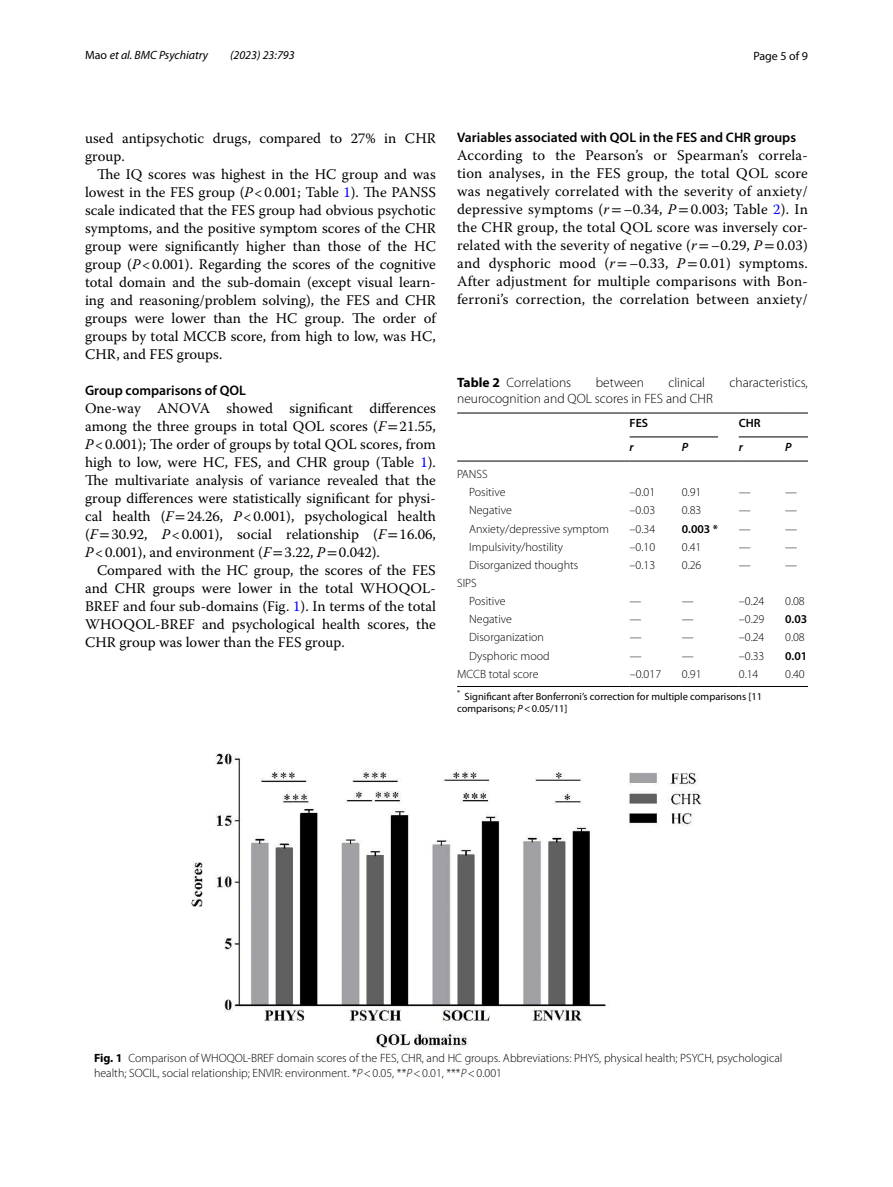
<style>
.page{position:relative;width:893px;height:1187px;background:#fff}
.page>*{position:absolute;margin:0;border:0;box-sizing:border-box;transform-origin:0 0}
.t1{font:14.7px/18px "Warnock Pro";color:#000;text-align:justify}
.t2{font:600 13.8px "Myriad Pro";color:#000}
.t3{font:300 13.5px "Myriad Pro";color:#000}
.t4{font:300 12px/18.1px "Myriad Pro";color:#000}
.t5{font:italic 12px "Myriad Pro";color:#000}
.t6{font:600 12px "Myriad Pro";color:#000}
.t7{font:12px "Myriad Pro";color:#000}
.t8{font:italic 600 12px "Myriad Pro";color:#000}
.t9{font:10.5px/12.8px "Myriad Pro";color:#000}
.s1{font-style:normal}
.s2{font-style:italic}
.s3{color:#00f}
.s4{font-family:"STIX"}
.s5{font-weight:700}
</style>
<div class="page">
<img style="left:191px;top:753px;width:511px;height:294px">
<hr style="left:457px;top:413px;width:173px;height:1px;background:#000">
<hr style="left:457px;top:461px;width:173px;height:1px;background:#000">
<hr style="left:630px;top:413px;width:52px;height:1px;background:#000">
<hr style="left:682px;top:413px;width:57px;height:1px;background:#000">
<hr style="left:739px;top:413px;width:46px;height:1px;background:#000">
<svg style="left:785px;top:413px;width:23px;height:1px"></svg>
<hr style="left:630px;top:461px;width:52px;height:1px;background:#000">
<hr style="left:682px;top:461px;width:57px;height:1px;background:#000">
<hr style="left:739px;top:461px;width:46px;height:1px;background:#000">
<svg style="left:785px;top:461px;width:23px;height:1px"></svg>
<hr style="left:457px;top:686px;width:173px;height:1px;background:#000">
<hr style="left:630px;top:686px;width:52px;height:1px;background:#000">
<hr style="left:682px;top:686px;width:57px;height:1px;background:#000">
<hr style="left:739px;top:686px;width:46px;height:1px;background:#000">
<svg style="left:785px;top:686px;width:23px;height:1px"></svg>
<hr style="left:630px;top:436px;width:88px;height:1px;background:#000">
<hr style="left:739px;top:436px;width:69px;height:1px;background:#000">
<p class="t5" style="left:85px;top:48px;width:125px"><span class="s1">Mao</span> et al. BMC Psychiatry</p>
<p class="t5" style="left:230px;top:48px;width:66px">(2023) 23:793</p>
<p class="t7" style="left:753px;top:48px;width:56px">Page 5 of 9</p>
<p class="t1" style="left:85px;top:128px;width:352px">used antipsychotic drugs, compared to 27% in CHR group.</p>
<p class="t1" style="left:85px;top:164px;width:352px;text-indent:12px">The IQ scores was highest in the HC group and was lowest in the FES group (<span class="s2">P</span>&lt;0.001; Table <span class="s3">1</span>). The PANSS scale indicated that the FES group had obvious psychotic symptoms, and the positive symptom scores of the CHR group were significantly higher than those of the HC group (<span class="s2">P</span>&lt;0.001). Regarding the scores of the cognitive total domain and the sub-domain (except visual learn&shy;ing and reasoning/problem solving), the FES and CHR groups were lower than the HC group. The order of groups by total MCCB score, from high to low, was HC, CHR, and FES groups.</p>
<p class="t2" style="left:85px;top:381px;width:162px">Group comparisons of QOL</p>
<p class="t1" style="left:85px;top:398px;width:352px">One-way ANOVA showed significant differences among the three groups in total QOL scores (<span class="s2">F</span><span class="s4">=</span>21.55, <span class="s2">P</span>&lt;0.001); The order of groups by total QOL scores, from high to low, were HC, FES, and CHR group (Table <span class="s3">1</span>).<br>The multivariate analysis of variance revealed that the group differences were statistically significant for physi&shy;cal health (<span class="s2">F</span><span class="s4">=</span>24.26, <span class="s2">P</span>&lt;0.001), psychological health (<span class="s2">F</span><span class="s4">=</span>30.92, <span class="s2">P</span>&lt;0.001), social relationship (<span class="s2">F</span><span class="s4">=</span>16.06, <span class="s2">P</span>&lt;0.001), and environment (<span class="s2">F</span><span class="s4">=</span>3.22, <span class="s2">P</span><span class="s4">=</span>0.042).</p>
<p class="t1" style="left:85px;top:560px;width:352px;text-indent:12px">Compared with the HC group, the scores of the FES and CHR groups were lower in the total WHOQOL-BREF and four sub-domains (Fig. <span class="s3">1</span>). In terms of the total WHOQOL-BREF and psychological health scores, the CHR group was lower than the FES group.</p>
<p class="t2" style="left:457px;top:129px;width:340px">Variables associated with QOL in the FES and CHR groups</p>
<p class="t1" style="left:457px;top:146px;width:352px">According to the Pearson’s or Spearman’s correla&shy;tion analyses, in the FES group, the total QOL score was negatively correlated with the severity of anxiety/ depressive symptoms (<span class="s2">r</span><span class="s4">=</span>–0.34, <span class="s2">P</span><span class="s4">=</span>0.003; Table <span class="s3">2</span>). In the CHR group, the total QOL score was inversely cor&shy;related with the severity of negative (<span class="s2">r</span><span class="s4">=</span>–0.29, <span class="s2">P</span><span class="s4">=</span>0.03) and dysphoric mood (<span class="s2">r</span><span class="s4">=</span>–0.33, <span class="s2">P</span><span class="s4">=</span>0.01) symptoms.<br>After adjustment for multiple comparisons with Bon&shy;ferroni’s correction, the correlation between anxiety/</p>
<p class="t3" style="left:457px;top:374px;width:116px"><span class="s5">Table 2</span> Correlations</p>
<p class="t3" style="left:596px;top:374px;width:50px">between</p>
<p class="t3" style="left:668px;top:374px;width:38px">clinical</p>
<p class="t3" style="left:729px;top:374px;width:80px">characteristics,</p>
<p class="t3" style="left:457px;top:391px;width:257px">neurocognition and QOL scores in FES and CHR</p>
<p class="t4" style="left:469px;top:465px;width:38px;text-indent:-12px">PANSS<br>Positive</p>
<p class="t6" style="left:630px;top:416px;width:20px">FES</p>
<p class="t6" style="left:739px;top:416px;width:23px">CHR</p>
<p class="t8" style="left:630px;top:439px;width:6px">r</p>
<p class="t8" style="left:682px;top:439px;width:8px">P</p>
<p class="t8" style="left:739px;top:439px;width:6px">r</p>
<p class="t8" style="left:785px;top:439px;width:8px">P</p>
<p class="t4" style="left:630px;top:483px;width:27px">–0.01</p>
<p class="t4" style="left:682px;top:483px;width:21px">0.91</p>
<p class="t4" style="left:739px;top:483px;width:13px">—</p>
<p class="t4" style="left:785px;top:483px;width:13px">—</p>
<p class="t4" style="left:469px;top:501px;width:44px">Negative</p>
<p class="t4" style="left:630px;top:501px;width:27px">–0.03</p>
<p class="t4" style="left:682px;top:501px;width:21px">0.83</p>
<p class="t4" style="left:739px;top:501px;width:13px">—</p>
<p class="t4" style="left:785px;top:501px;width:13px">—</p>
<p class="t4" style="left:469px;top:519px;width:141px">Anxiety/depressive symptom</p>
<p class="t4" style="left:630px;top:519px;width:27px">–0.34</p>
<p class="t6" style="left:682px;top:521px;width:38px">0.003 *</p>
<p class="t4" style="left:739px;top:519px;width:13px">—</p>
<p class="t4" style="left:785px;top:519px;width:13px">—</p>
<p class="t4" style="left:469px;top:538px;width:96px">Impulsivity/hostility</p>
<p class="t4" style="left:630px;top:538px;width:27px">–0.10</p>
<p class="t4" style="left:682px;top:538px;width:21px">0.41</p>
<p class="t4" style="left:739px;top:538px;width:13px">—</p>
<p class="t4" style="left:785px;top:538px;width:13px">—</p>
<p class="t4" style="left:469px;top:556px;width:111px">Disorganized thoughts</p>
<p class="t4" style="left:630px;top:556px;width:27px">–0.13</p>
<p class="t4" style="left:682px;top:556px;width:21px">0.26</p>
<p class="t4" style="left:739px;top:556px;width:13px">—</p>
<p class="t4" style="left:785px;top:556px;width:13px">—</p>
<p class="t4" style="left:469px;top:574px;width:38px;text-indent:-12px">SIPS<br>Positive</p>
<p class="t4" style="left:630px;top:592px;width:13px">—</p>
<p class="t4" style="left:682px;top:592px;width:13px">—</p>
<p class="t4" style="left:739px;top:592px;width:27px">–0.24</p>
<p class="t4" style="left:785px;top:592px;width:21px">0.08</p>
<p class="t4" style="left:469px;top:610px;width:44px">Negative</p>
<p class="t4" style="left:630px;top:610px;width:13px">—</p>
<p class="t4" style="left:682px;top:610px;width:13px">—</p>
<p class="t4" style="left:739px;top:610px;width:27px">–0.29</p>
<p class="t6" style="left:785px;top:611px;width:24px">0.03</p>
<p class="t4" style="left:469px;top:628px;width:76px">Disorganization</p>
<p class="t4" style="left:630px;top:628px;width:13px">—</p>
<p class="t4" style="left:682px;top:628px;width:13px">—</p>
<p class="t4" style="left:739px;top:628px;width:27px">–0.24</p>
<p class="t4" style="left:785px;top:628px;width:21px">0.08</p>
<p class="t4" style="left:469px;top:646px;width:82px">Dysphoric mood</p>
<p class="t4" style="left:630px;top:646px;width:13px">—</p>
<p class="t4" style="left:682px;top:646px;width:13px">—</p>
<p class="t4" style="left:739px;top:646px;width:27px">–0.33</p>
<p class="t6" style="left:785px;top:648px;width:24px">0.01</p>
<p class="t4" style="left:457px;top:665px;width:83px">MCCB total score</p>
<p class="t4" style="left:630px;top:665px;width:33px">–0.017</p>
<p class="t4" style="left:682px;top:665px;width:21px">0.91</p>
<p class="t4" style="left:739px;top:665px;width:21px">0.14</p>
<p class="t4" style="left:785px;top:665px;width:21px">0.40</p>
<p class="t9" style="left:457px;top:689px;width:307px"><sup>*</sup> Significant after Bonferroni’s correction for multiple comparisons [11 comparisons; <span class="s2">P</span>&lt;0.05/11]</p>
<p class="t4" style="left:94px;top:1050px;width:690px;line-height:15px"><span class="s5">Fig. 1</span> Comparison of WHOQOL-BREF domain scores of the FES, CHR, and HC groups. Abbreviations: PHYS, physical health; PSYCH, psychological health; SOCIL, social relationship; ENVIR: environment. *<span class="s2">P</span>&lt;0.05, **<span class="s2">P</span>&lt;0.01, ***<span class="s2">P</span>&lt;0.001</p>
</div>
